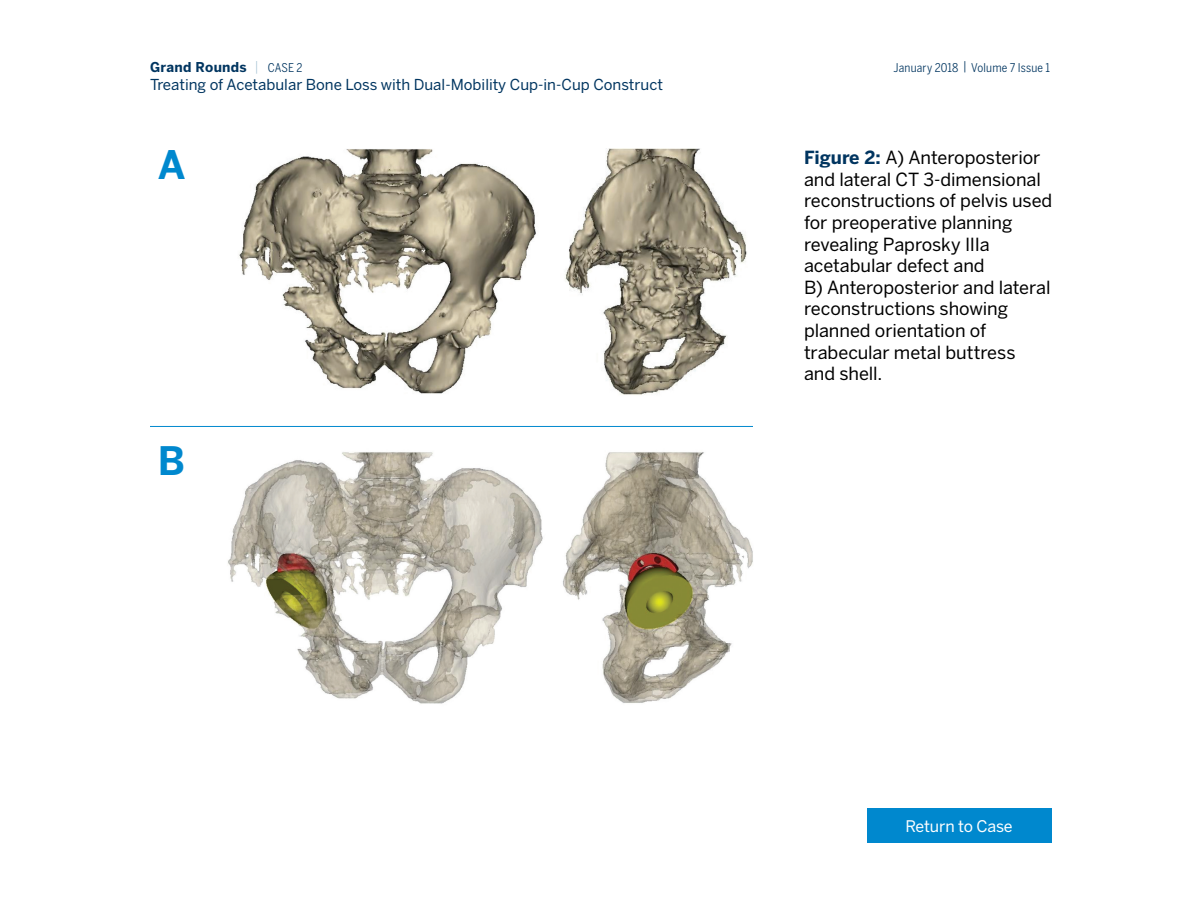
<style>
.page{position:relative;width:1200px;height:900px;background:#fff}
.page>*{position:absolute;margin:0;border:0;box-sizing:border-box;transform-origin:0 0}
.t1{font:700 39px "Benton Sans";color:#0088ce}
.t2{font:18px/21.6px "Benton Sans";letter-spacing:-.005em;color:#000}
.t3{font:15.9px "Benton Sans";letter-spacing:-.01em;color:#fff}
.t4{font:15px "Benton Sans";color:#003560}
.t5{font:700 13.5px "Benton Sans";letter-spacing:.02em;color:#003560}
.t6{font:12px "Benton Sans Condensed";letter-spacing:.015em;color:#003560}
.s1{font-weight:300;color:#9cbcce}
.s2{font-family:"Benton Sans Condensed";font-weight:400;font-size:12px}
.s3{font-weight:700;color:#003560}
</style>
<div class="page">
<hr style="left:150px;top:426px;width:603px;height:1px;background:#0088ce">
<img style="left:565px;top:148px;width:182px;height:247px">
<img style="left:239px;top:149px;width:297px;height:245px">
<img style="left:228px;top:452px;width:525px;height:252px">
<div style="left:867px;top:808px;width:184px;height:35px;background:#0088ce"></div>
<p class="t5" style="left:150px;top:59px;width:154px">Grand Rounds <span class="s1">|</span> <span class="s2">CASE 2</span></p>
<p class="t6" style="left:894px;top:60px;width:158px">January 2018 | Volume 7 Issue 1</p>
<p class="t4" style="left:150px;top:76px;width:515px">Treating of Acetabular Bone Loss with Dual-Mobility Cup-in-Cup Construct</p>
<p class="t1" style="left:158px;top:140px;width:29px">A</p>
<p class="t1" style="left:158px;top:436px;width:29px">B</p>
<p class="t2" style="left:804px;top:147px;width:250px"><span class="s3">Figure 2:</span> A) Anteroposterior and lateral CT 3-dimensional reconstructions of pelvis used for preoperative planning revealing Paprosky IIIa acetabular defect and<br>B) Anteroposterior and lateral reconstructions showing planned orientation of trabecular metal buttress<br>and shell.</p>
<p class="t3" style="left:905px;top:817px;width:109px">Return to Case</p>
</div>
